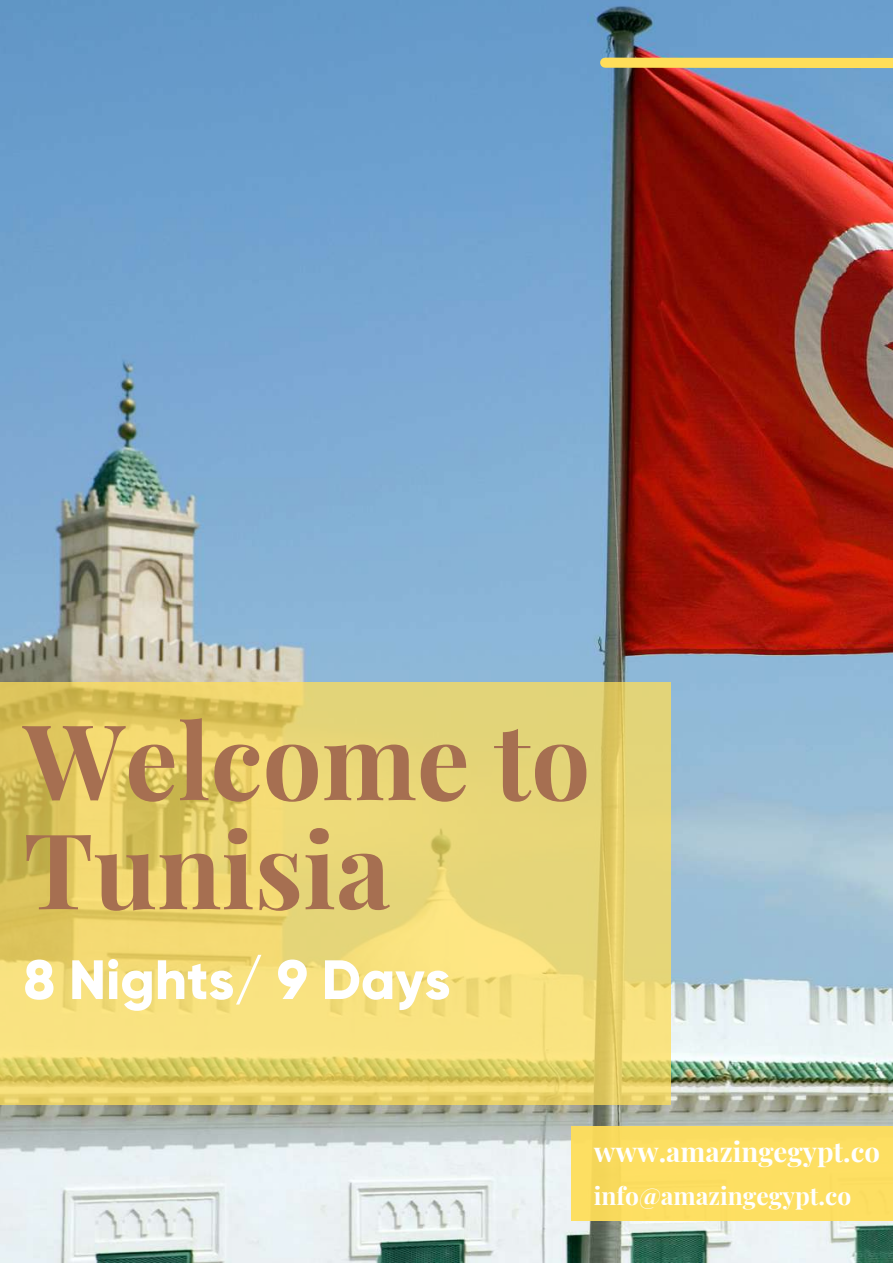
<style>
.page{position:relative;width:893px;height:1264px;background:#fff}
.page>*{position:absolute;margin:0;border:0;box-sizing:border-box;transform-origin:0 0}
.t1{font:700 104.85px/109.1px "Playfair Display";color:#a66f51}
.t2{font:800 55.2px "Gilroy";color:#fff}
.t3{font:700 27.6px "Playfair Display";color:#fff}
.t4{font:700 24.6px "Playfair Display";color:#fff}
</style>
<div class="page">
<img style="left:0;top:0;width:892px;height:1262px">
<svg style="left:0;top:682px;width:670px;height:422px;background:#e8d470"></svg>
<svg style="left:595px;top:53px;width:297px;height:21px;background:#b3b185"></svg>
<div style="left:571px;top:1125px;width:321px;height:95px;background:#fddf62"></div>
<h1 class="t1" style="left:23px;top:702px;width:568px">Welcome to<br>Tunisia</h1>
<h2 class="t2" style="left:23px;top:956px;width:428px">8 Nights/ 9 Days</h2>
<p class="t3" style="left:593px;top:1132px;width:288px">www.amazingegypt.co</p>
<p class="t4" style="left:593px;top:1178px;width:259px">info@amazingegypt.co</p>
</div>
